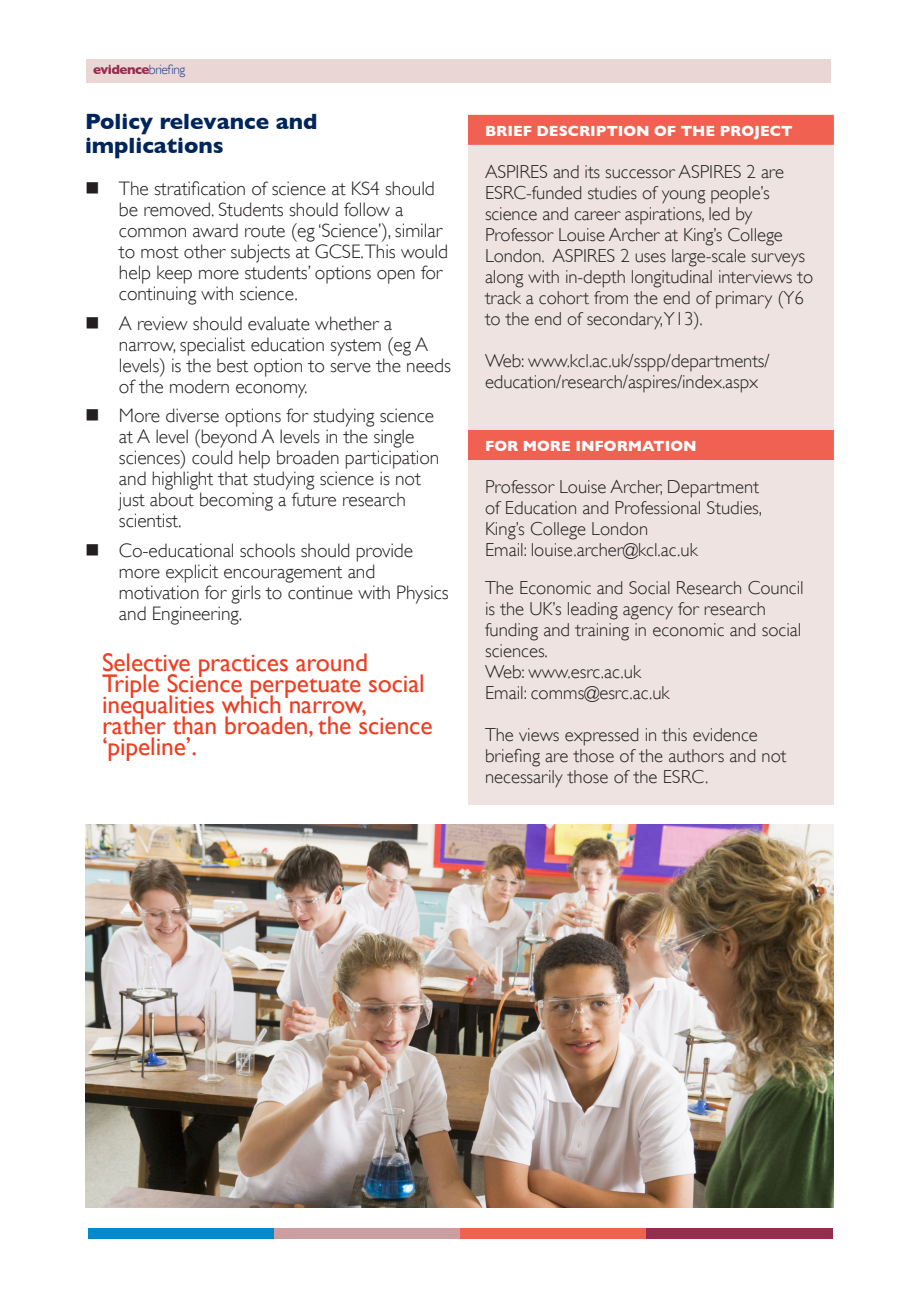
<style>
.page{position:relative;width:919px;height:1289px;background:#fff}
.page>*{position:absolute;margin:0;border:0;box-sizing:border-box;transform-origin:0 0}
.pull_out_text{font:25.5px/21px "Gill Sans";letter-spacing:-.005em;color:#ef3e22}
.sub_head{font:700 22.5px/24px "Gill Sans";color:#00255d}
.Bullet_point_text{font:300 19.5px/21px "Gill Sans";letter-spacing:-.005em;color:#231f20}
.indented_text{font:300 18.75px/21px "Gill Sans";color:#231f20}
.Red_Bar_text{font:700 15px "Gill Sans";color:#fff}
.t1{font:700 13.5px "Gill Sans";letter-spacing:-.04em;color:#942d4e}
.s1{font-weight:300;color:#253f8e}
</style>
<div class="page">
<div style="left:86px;top:59px;width:744px;height:23px;background:#e9d6d5"></div>
<div style="left:468px;top:126px;width:365px;height:679px;background:#efe3e2"></div>
<div style="left:468px;top:115px;width:365px;height:30px;background:#f16152"></div>
<div style="left:468px;top:430px;width:365px;height:30px;background:#f16152"></div>
<div style="left:88px;top:1228px;width:186px;height:11px;background:#0089cf"></div>
<div style="left:274px;top:1228px;width:186px;height:11px;background:#cb9fa1"></div>
<div style="left:460px;top:1228px;width:186px;height:11px;background:#f16152"></div>
<div style="left:646px;top:1228px;width:186px;height:11px;background:#942d4e"></div>
<img style="left:85px;top:825px;width:748px;height:382px">
<p class="t1" style="left:93px;top:62px;width:94px">evidence<span class="s1">briefing</span></p>
<p class="sub_head" style="left:85px;top:110px;width:234px">Policy relevance and implications</p>
<p class="Bullet_point_text" style="left:119px;top:178px;width:330px;text-indent:-34px">■ The stratification of science at KS4 should be removed. Students should follow a common award route (eg ‘Science’), similar to most other subjects at GCSE.This would help keep more students’ options open for continuing with science.</p>
<p class="Bullet_point_text" style="left:119px;top:313px;width:333px;text-indent:-34px">■ A review should evaluate whether a narrow, specialist education system (eg A levels) is the best option to serve the needs of the modern economy.</p>
<p class="Bullet_point_text" style="left:119px;top:405px;width:322px;text-indent:-34px">■ More diverse options for studying science at A level (beyond A levels in the single sciences) could help broaden participation and highlight that studying science is not just about becoming a future research scientist.</p>
<p class="Bullet_point_text" style="left:119px;top:540px;width:331px;text-indent:-34px">■ Co-educational schools should provide more explicit encouragement and motivation for girls to continue with Physics and Engineering.</p>
<p class="pull_out_text" style="left:102px;top:651px;width:332px">Selective practices around<br>Triple Science perpetuate social inequalities which narrow, rather than broaden, the science ‘pipeline’.</p>
<p class="Red_Bar_text" style="left:485px;top:122px;width:309px">BRIEF DESCRIPTION OF THE PROJECT</p>
<p class="indented_text" style="left:485px;top:161px;width:330px">ASPIRES and its successor ASPIRES 2 are ESRC-funded studies of young people’s science and career aspirations, led by Professor Louise Archer at King’s College London. ASPIRES 2 uses large-scale surveys along with in-depth longitudinal interviews to track a cohort from the end of primary (Y6 to the end of secondary,Y13).</p>
<p class="indented_text" style="left:485px;top:350px;width:286px">Web: www.kcl.ac.uk/sspp/departments/ education/research/aspires/index.aspx</p>
<p class="Red_Bar_text" style="left:485px;top:437px;width:213px">FOR MORE INFORMATION</p>
<p class="indented_text" style="left:485px;top:476px;width:279px">Professor Louise Archer, Department of Education and Professional Studies, King’s College London<br>Email: louise.archer@kcl.ac.uk</p>
<p class="indented_text" style="left:485px;top:577px;width:320px">The Economic and Social Research Council is the UK’s leading agency for research funding and training in economic and social sciences.<br>Web: www.esrc.ac.uk<br>Email: comms@esrc.ac.uk</p>
<p class="indented_text" style="left:485px;top:724px;width:303px">The views expressed in this evidence briefing are those of the authors and not necessarily those of the ESRC.</p>
</div>
